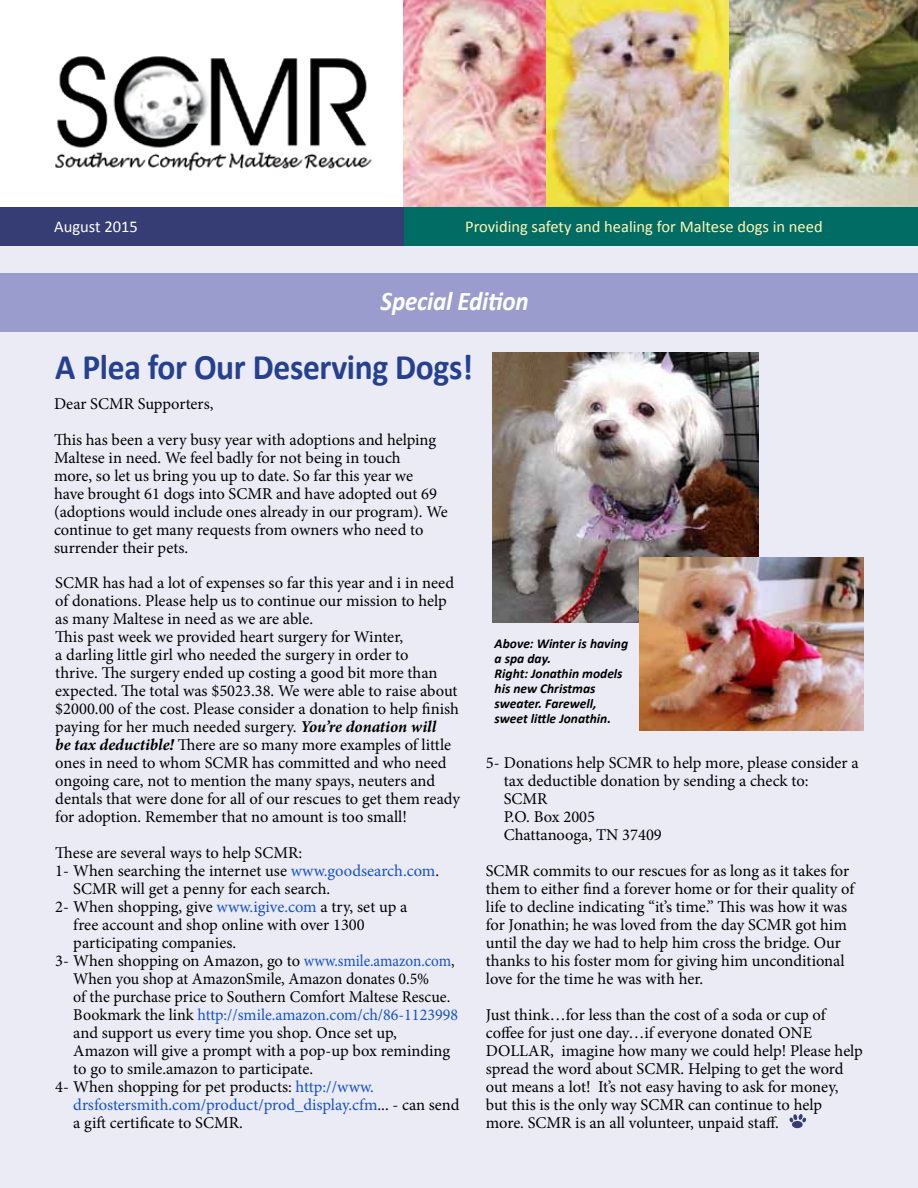
<style>
.page{position:relative;width:918px;height:1188px;background:#fff}
.page>*{position:absolute;margin:0;border:0;box-sizing:border-box;transform-origin:0 0}
.t1{font:700 36px "Calibri";letter-spacing:-.01em;color:#25408f;scale:.93 1}
.t2{font:italic 700 27px "Calibri";letter-spacing:-.01em;color:#fff;scale:.93 1}
.t3{font:16.5px/18px "Minion Pro";letter-spacing:-.005em;color:#000}
.t4{font:16.5px "Minion Pro";color:#1652ca}
.t5{font:16.5px "Calibri";color:#fff7b7}
.t6{font:16.5px "Minion Pro";letter-spacing:-.005em;color:#000;scale:.96 1}
.t7{font:16.5px "Calibri";color:#fff}
.t8{font:italic 700 13.5px/15px "Calibri";color:#000}
.s1{font-weight:700;font-style:italic}
.s2{color:#1652ca}
.s3{color:#000}
</style>
<div class="page">
<div style="left:0;top:245px;width:918px;height:943px;background:#ebebf5"></div>
<img style="left:404px;top:0;width:325px;height:207px">
<img style="left:729px;top:0;width:189px;height:207px">
<img style="left:55px;top:56px;width:317px;height:115px">
<div style="left:404px;top:207px;width:514px;height:39px;background:#006c64"></div>
<div style="left:0;top:207px;width:404px;height:39px;background:#363c74"></div>
<div style="left:0;top:273px;width:918px;height:59px;background:#9a9ccd"></div>
<img style="left:492px;top:352px;width:267px;height:271px">
<img style="left:639px;top:558px;width:225px;height:172px">
<svg style="left:789px;top:1114px;width:17px;height:9px"></svg>
<div style="left:792px;top:1121px;width:11px;height:7px;background:#363c74;border-radius:50%"></div>
<p class="t7" style="left:54px;top:216px;width:85px">August 2015</p>
<p class="t5" style="left:465px;top:217px;width:359px">Providing safety and healing for Maltese dogs in need</p>
<h2 class="t2" style="left:381px;top:284px;width:161px">Special Edition</h2>
<h1 class="t1" style="left:55px;top:345px;width:451px">A Plea for Our Deserving Dogs!</h1>
<p class="t3" style="left:54px;top:386px;width:384px;line-height:36px">Dear SCMR Supporters,<br>This has been a very busy year with adoptions and helping</p>
<p class="t3" style="left:54px;top:449px;width:395px">Maltese in need. We feel badly for not being in touch<br>more, so let us bring you up to date. So far this year we<br>have brought 61 dogs into SCMR and have adopted out 69 (adoptions would include ones already in our program). We continue to get many requests from owners who need to surrender their pets.</p>
<p class="t3" style="left:55px;top:574px;width:406px">SCMR has had a lot of expenses so far this year and i in need of donations. Please help us to continue our mission to help as many Maltese in need as we are able.<br>This past week we provided heart surgery for Winter,<br>a darling little girl who needed the surgery in order to<br>thrive. The surgery ended up costing a good bit more than expected. The total was $5023.38. We were able to raise about $2000.00 of the cost. Please consider a donation to help finish paying for her much needed surgery. <span class="s1">You’re donation will<br>be tax deductible!</span> There are so many more examples of little ones in need to whom SCMR has committed and who need ongoing care, not to mention the many spays, neuters and dentals that were done for all of our rescues to get them ready for adoption. Remember that no amount is too small!</p>
<p class="t3" style="left:55px;top:844px;width:248px">These are several ways to help SCMR:</p>
<p class="t3" style="left:55px;top:862px;width:385px">1- When searching the internet use <span class="s2">www.goodsearch.com</span>.</p>
<p class="t3" style="left:73px;top:880px;width:259px">SCMR will get a penny for each search.</p>
<p class="t3" style="left:55px;top:898px;width:353px">2- When shopping, give <span class="s2">www.igive.com</span> a try, set up a</p>
<p class="t3" style="left:73px;top:916px;width:293px">free account and shop online with over 1300</p>
<p class="t3" style="left:73px;top:934px;width:164px">participating companies.</p>
<p class="t3" style="left:55px;top:952px;width:401px">3- When shopping on Amazon, go to <span class="s2">www.smile.amazon.com</span>,</p>
<p class="t6" style="left:73px;top:967px;width:372px">When you shop at AmazonSmile, Amazon donates 0.5%</p>
<p class="t3" style="left:73px;top:988px;width:378px">of the purchase price to Southern Comfort Maltese Rescue.</p>
<p class="t4" style="left:73px;top:1003px;width:386px"><span class="s3">Bookmark the link</span> http://smile.amazon.com/ch/86-1123998</p>
<p class="t3" style="left:73px;top:1024px;width:325px">and support us every time you shop. Once set up,</p>
<p class="t3" style="left:73px;top:1042px;width:378px">Amazon will give a prompt with a pop-up box reminding</p>
<p class="t3" style="left:73px;top:1060px;width:241px">to go to smile.amazon to participate.</p>
<p class="t3" style="left:55px;top:1078px;width:320px">4- When shopping for pet products: <span class="s2">http://www.</span></p>
<p class="t4" style="left:73px;top:1093px;width:388px">drsfostersmith.com/product/prod_display.cfm<span class="s3">... - can send</span></p>
<p class="t3" style="left:73px;top:1114px;width:171px">a gift certificate to SCMR.</p>
<p class="t8" style="left:495px;top:635px;width:135px">Above: Winter is having a spa day.<br>Right: Jonathin models his new Christmas sweater. Farewell, sweet little Jonathin.</p>
<p class="t3" style="left:504px;top:754px;width:356px;text-indent:-18px">5- Donations help SCMR to help more, please consider a tax deductible donation by sending a check to:<br>SCMR<br>P.O. Box 2005<br>Chattanooga, TN 37409</p>
<p class="t3" style="left:486px;top:862px;width:370px">SCMR commits to our rescues for as long as it takes for them to either find a forever home or for their quality of life to decline indicating “it’s time.” This was how it was for Jonathin; he was loved from the day SCMR got him until the day we had to help him cross the bridge. Our thanks to his foster mom for giving him unconditional love for the time he was with her.</p>
<p class="t3" style="left:486px;top:1006px;width:379px">Just think…for less than the cost of a soda or cup of coffee for just one day…if everyone donated ONE DOLLAR, imagine how many we could help! Please help spread the word about SCMR. Helping to get the word out means a lot! It’s not easy having to ask for money, but this is the only way SCMR can continue to help more. SCMR is an all volunteer, unpaid staff.</p>
</div>
